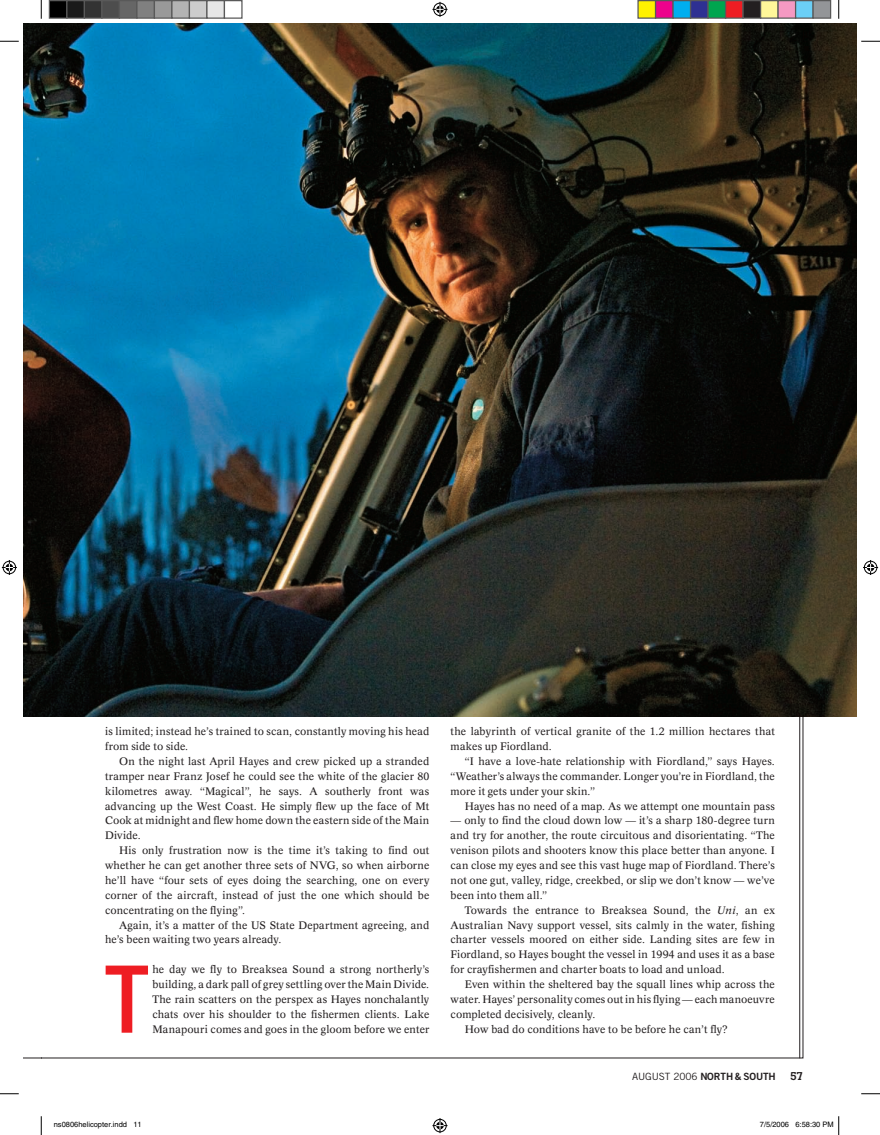
<style>
.page{position:relative;width:880px;height:1135px;background:#fff}
.page>*{position:absolute;margin:0;border:0;box-sizing:border-box;transform-origin:0 0}
.t1{font:500 condensed 94px "Helvetica Neue";color:#ee1d23}
.t2{font:500 11.25px "Boton";color:#231f20}
.t3{font:10.62px/14.9px "Concorde";letter-spacing:.015em;color:#231f20;text-align:justify}
.t4{font:10px "Trade Gothic Bold Two";letter-spacing:-.015em;color:#231f20}
.t5{font:7.5px "Helvetica";color:#000}
.s1{font-style:italic}
.s2{font-family:"Trade Gothic"}
</style>
<div class="page">
<hr style="left:799px;top:77px;width:1px;height:981px;background:#231f20">
<img style="left:24px;top:24px;width:832px;height:692px">
<svg style="left:0;top:40px;width:19px;height:2px"></svg>
<svg style="left:861px;top:40px;width:19px;height:2px"></svg>
<svg style="left:0;top:1093px;width:19px;height:1px"></svg>
<svg style="left:861px;top:1093px;width:19px;height:1px"></svg>
<svg style="left:40px;top:0;width:2px;height:19px"></svg>
<svg style="left:40px;top:1116px;width:2px;height:19px"></svg>
<svg style="left:838px;top:0;width:1px;height:19px"></svg>
<svg style="left:432px;top:2px;width:15px;height:15px"></svg>
<svg style="left:432px;top:1118px;width:15px;height:15px"></svg>
<svg style="left:2px;top:560px;width:15px;height:15px"></svg>
<svg style="left:863px;top:560px;width:15px;height:15px"></svg>
<div style="left:49px;top:1px;width:18px;height:17px;background:#000"></div>
<div style="left:49px;top:0;width:19px;height:19px;border:1px solid #595959"></div>
<div style="left:67px;top:1px;width:17px;height:17px;background:#1a1a1a"></div>
<div style="left:66px;top:0;width:19px;height:19px;border:1px solid #595959"></div>
<div style="left:84px;top:1px;width:18px;height:17px;background:#333"></div>
<div style="left:84px;top:0;width:18px;height:19px;border:1px solid #595959"></div>
<div style="left:102px;top:1px;width:17px;height:17px;background:#4d4d4d"></div>
<div style="left:101px;top:0;width:19px;height:19px;border:1px solid #595959"></div>
<div style="left:119px;top:1px;width:18px;height:17px;background:#666"></div>
<div style="left:119px;top:0;width:19px;height:19px;border:1px solid #595959"></div>
<div style="left:137px;top:1px;width:17px;height:17px;background:#808080"></div>
<div style="left:136px;top:0;width:19px;height:19px;border:1px solid #595959"></div>
<div style="left:154px;top:1px;width:18px;height:17px;background:#999"></div>
<div style="left:154px;top:0;width:18px;height:19px;border:1px solid #595959"></div>
<div style="left:172px;top:1px;width:17px;height:17px;background:#b3b3b3"></div>
<div style="left:171px;top:0;width:19px;height:19px;border:1px solid #595959"></div>
<div style="left:189px;top:1px;width:18px;height:17px;background:#ccc"></div>
<div style="left:189px;top:0;width:19px;height:19px;border:1px solid #595959"></div>
<div style="left:207px;top:1px;width:17px;height:17px;background:#e6e6e6"></div>
<div style="left:206px;top:0;width:19px;height:19px;border:1px solid #595959"></div>
<div style="left:224px;top:0;width:18px;height:19px;border:1px solid #595959"></div>
<div style="left:638px;top:1px;width:17px;height:17px;background:#fff101"></div>
<div style="left:637px;top:0;width:19px;height:19px;border:1px solid #595959"></div>
<div style="left:655px;top:1px;width:18px;height:17px;background:#ed028c"></div>
<div style="left:655px;top:0;width:18px;height:19px;border:1px solid #595959"></div>
<div style="left:673px;top:1px;width:17px;height:17px;background:#00aeef"></div>
<div style="left:672px;top:0;width:19px;height:19px;border:1px solid #595959"></div>
<div style="left:690px;top:1px;width:18px;height:17px;background:#2e3092"></div>
<div style="left:690px;top:0;width:18px;height:19px;border:1px solid #595959"></div>
<div style="left:708px;top:1px;width:17px;height:17px;background:#00a54f"></div>
<div style="left:707px;top:0;width:19px;height:19px;border:1px solid #595959"></div>
<div style="left:725px;top:1px;width:18px;height:17px;background:#ee1d23"></div>
<div style="left:725px;top:0;width:18px;height:19px;border:1px solid #595959"></div>
<div style="left:743px;top:1px;width:17px;height:17px;background:#231f20"></div>
<div style="left:742px;top:0;width:19px;height:19px;border:1px solid #595959"></div>
<div style="left:760px;top:1px;width:18px;height:17px;background:#fff79a"></div>
<div style="left:760px;top:0;width:18px;height:19px;border:1px solid #595959"></div>
<div style="left:778px;top:1px;width:17px;height:17px;background:#f499c2"></div>
<div style="left:777px;top:0;width:19px;height:19px;border:1px solid #595959"></div>
<div style="left:795px;top:1px;width:18px;height:17px;background:#6bcff6"></div>
<div style="left:795px;top:0;width:18px;height:19px;border:1px solid #595959"></div>
<div style="left:813px;top:1px;width:17px;height:17px;background:#939598"></div>
<div style="left:812px;top:0;width:19px;height:19px;border:1px solid #595959"></div>
<svg style="left:838px;top:1116px;width:1px;height:19px"></svg>
<p class="t3" style="left:105px;top:724px;width:326px">is limited; instead he’s trained to scan, constantly moving his head</p>
<p class="t3" style="left:105px;top:739px;width:85px">from side to side.</p>
<p class="t3" style="left:119px;top:753px;width:311px">On the night last April Hayes and crew picked up a stranded</p>
<p class="t3" style="left:105px;top:768px;width:326px">tramper near Franz Josef he could see the white of the glacier 80</p>
<p class="t3" style="left:105px;top:783px;width:326px">kilometres away. “Magical”, he says. A southerly front was</p>
<p class="t3" style="left:105px;top:798px;width:326px">advancing up the West Coast. He simply flew up the face of Mt</p>
<p class="t3" style="left:105px;top:813px;width:326px">Cook at midnight and flew home down the eastern side of the Main</p>
<p class="t3" style="left:105px;top:828px;width:37px">Divide.</p>
<p class="t3" style="left:119px;top:843px;width:311px">His only frustration now is the time it’s taking to find out</p>
<p class="t3" style="left:105px;top:858px;width:326px">whether he can get another three sets of NVG, so when airborne</p>
<p class="t3" style="left:105px;top:872px;width:326px">he’ll have “four sets of eyes doing the searching, one on every</p>
<p class="t3" style="left:105px;top:887px;width:326px">corner of the aircraft, instead of just the one which should be</p>
<p class="t3" style="left:105px;top:902px;width:142px">concentrating on the flying”.</p>
<p class="t3" style="left:119px;top:917px;width:312px">Again, it’s a matter of the US State Department agreeing, and</p>
<p class="t3" style="left:105px;top:932px;width:178px">he’s been waiting two years already.</p>
<p class="t1" style="left:105px;top:943px;width:45px">T</p>
<p class="t3" style="left:152px;top:962px;width:278px">he day we fly to Breaksea Sound a strong northerly’s building, a dark pall of grey settling over the Main Divide.<br>The rain scatters on the perspex as Hayes nonchalantly chats over his shoulder to the fishermen clients. Lake Manapouri comes and goes in the gloom before we enter</p>
<p class="t3" style="left:450px;top:724px;width:326px">the labyrinth of vertical granite of the 1.2 million hectares that</p>
<p class="t3" style="left:450px;top:739px;width:103px">makes up Fiordland.</p>
<p class="t3" style="left:465px;top:753px;width:312px">“I have a love-hate relationship with Fiordland,” says Hayes.</p>
<p class="t3" style="left:450px;top:768px;width:326px">“Weather’s always the commander. Longer you’re in Fiordland, the</p>
<p class="t3" style="left:450px;top:783px;width:146px">more it gets under your skin.”</p>
<p class="t3" style="left:465px;top:798px;width:312px">Hayes has no need of a map. As we attempt one mountain pass</p>
<p class="t3" style="left:450px;top:813px;width:326px">— only to find the cloud down low — it’s a sharp 180-degree turn</p>
<p class="t3" style="left:450px;top:828px;width:326px">and try for another, the route circuitous and disorientating. “The</p>
<p class="t3" style="left:450px;top:843px;width:326px">venison pilots and shooters know this place better than anyone. I</p>
<p class="t3" style="left:450px;top:858px;width:326px">can close my eyes and see this vast huge map of Fiordland. There’s</p>
<p class="t3" style="left:450px;top:872px;width:326px">not one gut, valley, ridge, creekbed, or slip we don’t know — we’ve</p>
<p class="t3" style="left:450px;top:887px;width:98px">been into them all.”</p>
<p class="t3" style="left:465px;top:902px;width:312px">Towards the entrance to Breaksea Sound, the <span class="s1">Uni</span>, an ex</p>
<p class="t3" style="left:450px;top:917px;width:326px">Australian Navy support vessel, sits calmly in the water, fishing</p>
<p class="t3" style="left:450px;top:932px;width:326px">charter vessels moored on either side. Landing sites are few in</p>
<p class="t3" style="left:450px;top:947px;width:326px">Fiordland, so Hayes bought the vessel in 1994 and uses it as a base</p>
<p class="t3" style="left:450px;top:962px;width:275px">for crayfishermen and charter boats to load and unload.</p>
<p class="t3" style="left:465px;top:977px;width:312px">Even within the sheltered bay the squall lines whip across the</p>
<p class="t3" style="left:450px;top:991px;width:326px">water. Hayes’ personality comes out in his flying — each manoeuvre</p>
<p class="t3" style="left:450px;top:1006px;width:146px">completed decisively, cleanly.</p>
<p class="t3" style="left:465px;top:1021px;width:265px">How bad do conditions have to be before he can’t fly?</p>
<p class="t4" style="left:632px;top:1070px;width:145px"><span class="s2">AUGUST 2006</span> NORTH &amp; SOUTH</p>
<p class="t2" style="left:790px;top:1070px;width:15px">57</p>
<p class="t5" style="left:54px;top:1120px;width:89px">ns0806helicopter.indd 11</p>
<p class="t5" style="left:760px;top:1120px;width:75px">7/5/2006 6:58:30 PM</p>
</div>
